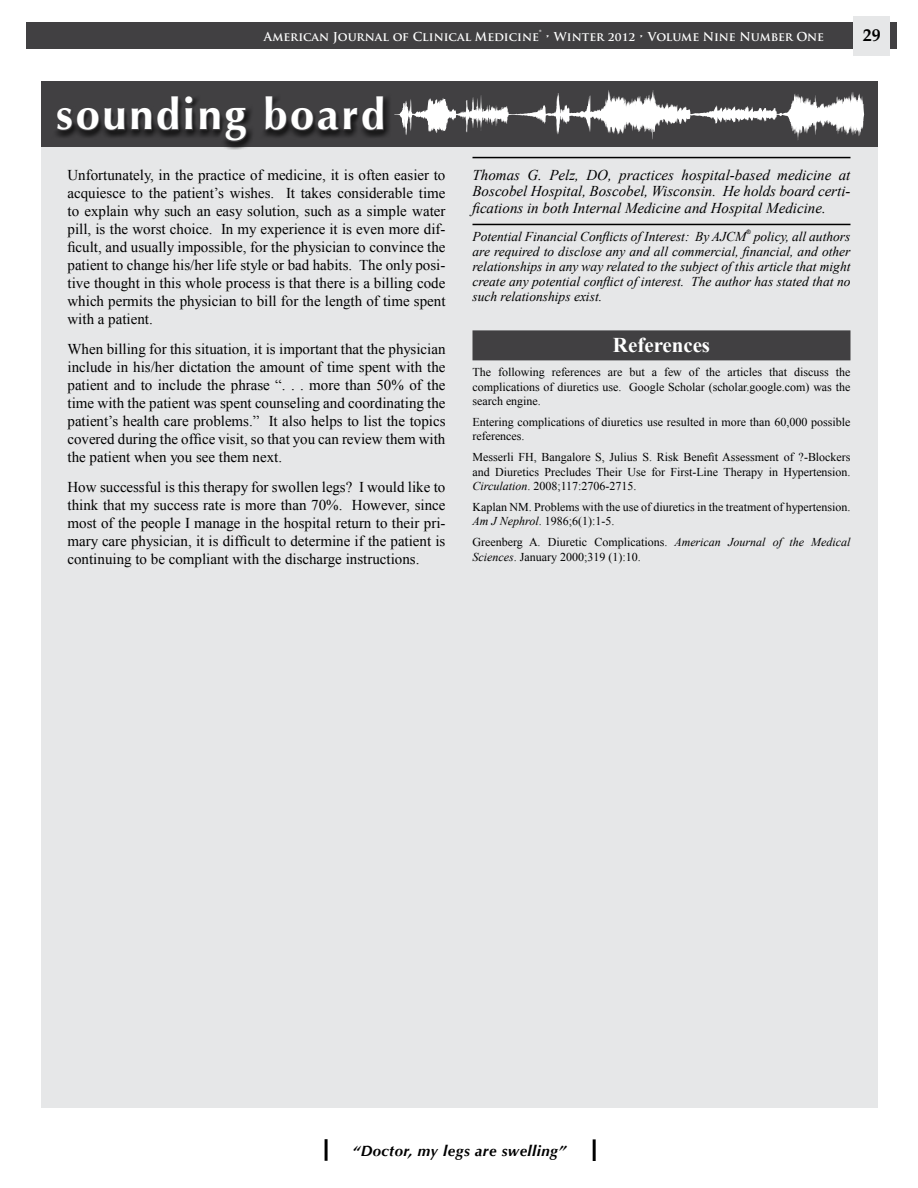
<style>
.page{position:relative;width:918px;height:1188px;background:#fff}
.page>*{position:absolute;margin:0;border:0;box-sizing:border-box;transform-origin:0 0}
.t1{font:700 43.5px "Optima";letter-spacing:.06em;color:#fff}
.t2{font:700 21px "Times New Roman";color:#fff}
.t3{font:700 18px "Palatino";color:#000}
.t4{font:15px/18px "Times New Roman";color:#000;text-align:justify}
.t5{font:italic 15px/16.5px "Times New Roman";color:#000;text-align:justify}
.t6{font:italic 700 15px "Optima";letter-spacing:.03em;color:#000}
.t7{font:italic 13.5px/15px "Times New Roman";color:#000;text-align:justify}
.t8{font:12px/14.4px "Times New Roman";color:#000}
.t9{font:700 12px "Trajan Pro";color:#fff}
.t10{font:6px "Arial";color:#000}
.s1{font-style:italic}
</style>
<div class="page">
<div style="left:26px;top:22px;width:871px;height:27px;background:#414042"></div>
<div style="left:853px;top:16px;width:37px;height:40px;background:#e6e7e8"></div>
<div style="left:41px;top:82px;width:837px;height:1026px;background:#e6e7e8"></div>
<div style="left:41px;top:82px;width:837px;height:65px;background:#414042"></div>
<div style="left:50px;top:91px;width:342px;height:59px;background:#000;opacity:.6"></div>
<svg style="left:55px;top:95px;width:193px;height:48px"></svg>
<svg style="left:264px;top:95px;width:121px;height:37px"></svg>
<hr style="left:325px;top:1139px;width:3px;height:22px;background:#000">
<hr style="left:593px;top:1139px;width:3px;height:22px;background:#000">
<svg style="left:394px;top:90px;width:470px;height:50px"></svg>
<hr style="left:472px;top:157px;width:378px;height:1px;background:#000">
<hr style="left:472px;top:224px;width:378px;height:1px;background:#000">
<div style="left:472px;top:330px;width:378px;height:30px;background:#414042"></div>
<p class="t9" style="left:264px;top:29px;width:562px">American Journal of Clinical Medicine® • Winter 2012 • Volume Nine Number One</p>
<p class="t3" style="left:863px;top:20px;width:19px">29</p>
<h1 class="t1" style="left:56px;top:89px;width:330px">sounding board</h1>
<p class="t4" style="left:68px;top:166px;width:380px">Unfortunately, in the practice of medicine, it is often easier to acquiesce to the patient’s wishes. It takes considerable time to explain why such an easy solution, such as a simple water pill, is the worst choice. In my experience it is even more dif&shy;ficult, and usually impossible, for the physician to convince the patient to change his/her life style or bad habits. The only posi&shy;tive thought in this whole process is that there is a billing code which permits the physician to bill for the length of time spent with a patient.</p>
<p class="t4" style="left:68px;top:340px;width:380px">When billing for this situation, it is important that the physician include in his/her dictation the amount of time spent with the patient and to include the phrase “. . . more than 50% of the time with the patient was spent counseling and coordinating the patient’s health care problems.” It also helps to list the topics covered during the office visit, so that you can review them with the patient when you see them next.</p>
<p class="t4" style="left:68px;top:477px;width:380px">How successful is this therapy for swollen legs? I would like to think that my success rate is more than 70%. However, since most of the people I manage in the hospital return to their pri&shy;mary care physician, it is difficult to determine if the patient is continuing to be compliant with the discharge instructions.</p>
<p class="t5" style="left:472px;top:166px;width:379px">Thomas G. Pelz, DO, practices hospital-based medicine at Boscobel Hospital, Boscobel, Wisconsin. He holds board certi&shy;fications in both Internal Medicine and Hospital Medicine.</p>
<p class="t7" style="left:472px;top:229px;width:275px">Potential Financial Conflicts of Interest: By AJCM</p>
<p class="t10" style="left:746px;top:228px;width:6px">®</p>
<p class="t7" style="left:473px;top:229px;width:380px;text-indent:281px">policy, all authors are required to disclose any and all commercial, financial, and other relationships in any way related to the subject of this article that might create any potential conflict of interest. The author has stated that no such relationships exist.</p>
<h2 class="t2" style="left:613px;top:330px;width:99px">References</h2>
<p class="t8" style="left:472px;top:365px;width:380px;text-align:justify">The following references are but a few of the articles that discuss the complications of diuretics use. Google Scholar (scholar.google.com) was the search engine.</p>
<p class="t8" style="left:472px;top:415px;width:379px">Entering complications of diuretics use resulted in more than 60,000 possible references.</p>
<p class="t8" style="left:472px;top:450px;width:380px;text-align:justify">Messerli FH, Bangalore S, Julius S. Risk Benefit Assessment of ?-Blockers and Diuretics Precludes Their Use for First-Line Therapy in Hypertension.<br><span class="s1">Circulation</span>. 2008;117:2706-2715.</p>
<p class="t8" style="left:472px;top:500px;width:379px">Kaplan NM. Problems with the use of diuretics in the treatment of hypertension.<br><span class="s1">Am J Nephrol</span>. 1986;6(1):1-5.</p>
<p class="t8" style="left:472px;top:535px;width:380px">Greenberg A. Diuretic Complications. <span class="s1">American Journal of the Medical<br>Sciences</span>. January 2000;319 (1):10.</p>
<p class="t6" style="left:353px;top:1142px;width:215px">“Doctor, my legs are swelling”</p>
</div>
